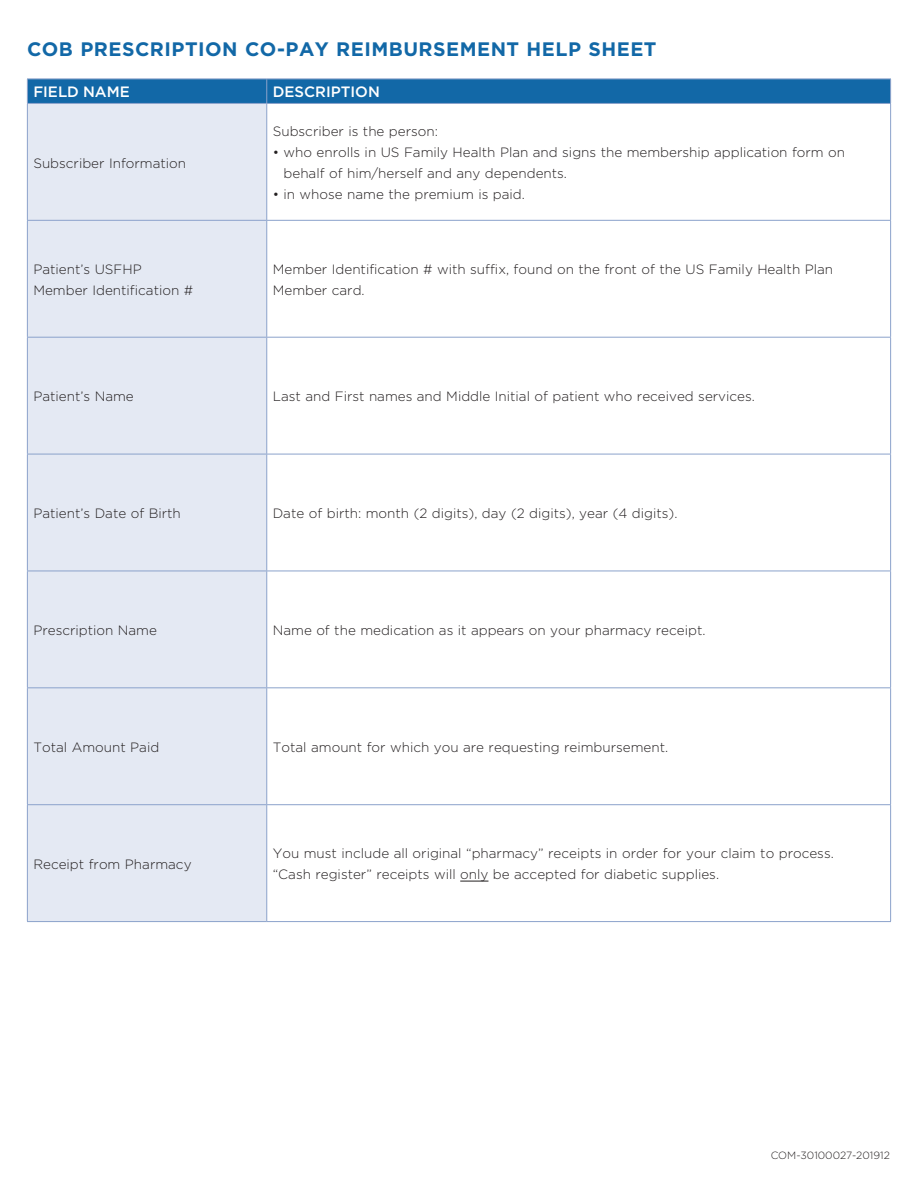
<style>
.page{position:relative;width:918px;height:1188px;background:#fff}
.page>*{position:absolute;margin:0;border:0;box-sizing:border-box;transform-origin:0 0}
.t1{font:700 19.5px "Gotham";letter-spacing:.025em;color:#1268a7}
.t2{font:500 15px "Gotham";color:#fff}
.t3{font:300 13.5px/21px "Gotham";color:#231f20}
.t4{font:300 10.5px "Gotham";color:#231f20}
</style>
<div class="page">
<div style="left:28px;top:104px;width:238px;height:817px;background:#e4e9f3"></div>
<div style="left:27px;top:79px;width:864px;height:24px;background:#1268a7"></div>
<hr style="left:27px;top:104px;width:1px;height:116px;background:#8ba2cb">
<hr style="left:27px;top:221px;width:1px;height:116px;background:#8ba2cb">
<hr style="left:27px;top:338px;width:1px;height:116px;background:#8ba2cb">
<hr style="left:27px;top:454px;width:1px;height:117px;background:#8ba2cb">
<hr style="left:27px;top:571px;width:1px;height:116px;background:#8ba2cb">
<hr style="left:27px;top:688px;width:1px;height:116px;background:#8ba2cb">
<hr style="left:27px;top:805px;width:1px;height:116px;background:#8ba2cb">
<hr style="left:27px;top:103px;width:240px;height:1px;background:#8ba2cb">
<hr style="left:27px;top:220px;width:240px;height:1px;background:#8ba2cb">
<hr style="left:27px;top:337px;width:240px;height:1px;background:#8ba2cb">
<hr style="left:27px;top:454px;width:240px;height:1px;background:#8ba2cb">
<hr style="left:27px;top:571px;width:240px;height:1px;background:#8ba2cb">
<hr style="left:27px;top:687px;width:240px;height:1px;background:#8ba2cb">
<hr style="left:27px;top:804px;width:240px;height:1px;background:#8ba2cb">
<hr style="left:27px;top:921px;width:240px;height:1px;background:#8ba2cb">
<hr style="left:266px;top:104px;width:1px;height:116px;background:#8ba2cb">
<hr style="left:266px;top:221px;width:1px;height:116px;background:#8ba2cb">
<hr style="left:266px;top:338px;width:1px;height:116px;background:#8ba2cb">
<hr style="left:266px;top:454px;width:1px;height:117px;background:#8ba2cb">
<hr style="left:266px;top:571px;width:1px;height:116px;background:#8ba2cb">
<hr style="left:266px;top:688px;width:1px;height:116px;background:#8ba2cb">
<hr style="left:266px;top:805px;width:1px;height:116px;background:#8ba2cb">
<hr style="left:267px;top:103px;width:624px;height:1px;background:#8ba2cb">
<hr style="left:890px;top:104px;width:1px;height:116px;background:#8ba2cb">
<hr style="left:890px;top:221px;width:1px;height:116px;background:#8ba2cb">
<hr style="left:890px;top:338px;width:1px;height:116px;background:#8ba2cb">
<hr style="left:890px;top:454px;width:1px;height:117px;background:#8ba2cb">
<hr style="left:890px;top:571px;width:1px;height:116px;background:#8ba2cb">
<hr style="left:890px;top:688px;width:1px;height:116px;background:#8ba2cb">
<hr style="left:890px;top:805px;width:1px;height:116px;background:#8ba2cb">
<hr style="left:267px;top:220px;width:624px;height:1px;background:#8ba2cb">
<hr style="left:267px;top:337px;width:624px;height:1px;background:#8ba2cb">
<hr style="left:267px;top:454px;width:624px;height:1px;background:#8ba2cb">
<hr style="left:267px;top:571px;width:624px;height:1px;background:#8ba2cb">
<hr style="left:267px;top:687px;width:624px;height:1px;background:#8ba2cb">
<hr style="left:267px;top:804px;width:624px;height:1px;background:#8ba2cb">
<hr style="left:267px;top:921px;width:624px;height:1px;background:#8ba2cb">
<svg style="left:460px;top:881px;width:28px;height:1px"></svg>
<p class="t1" style="left:27px;top:36px;width:631px">COB PRESCRIPTION CO-PAY REIMBURSEMENT HELP SHEET</p>
<p class="t2" style="left:33px;top:84px;width:98px">FIELD NAME</p>
<p class="t2" style="left:273px;top:84px;width:109px">DESCRIPTION</p>
<p class="t3" style="left:33px;top:152px;width:154px">Subscriber Information</p>
<p class="t3" style="left:273px;top:121px;width:167px">Subscriber is the person:</p>
<p class="t3" style="left:284px;top:142px;width:563px;text-indent:-11px">• who enrolls in US Family Health Plan and signs the membership application form on behalf of him/herself and any dependents.</p>
<p class="t3" style="left:273px;top:184px;width:254px">• in whose name the premium is paid.</p>
<p class="t3" style="left:33px;top:258px;width:161px">Patient’s USFHP<br>Member Identification #</p>
<p class="t3" style="left:273px;top:258px;width:562px">Member Identification # with suffix, found on the front of the US Family Health Plan<br>Member card.</p>
<p class="t3" style="left:33px;top:386px;width:102px">Patient’s Name</p>
<p class="t3" style="left:273px;top:386px;width:484px">Last and First names and Middle Initial of patient who received services.</p>
<p class="t3" style="left:33px;top:503px;width:149px">Patient’s Date of Birth</p>
<p class="t3" style="left:273px;top:503px;width:406px">Date of birth: month (2 digits), day (2 digits), year (4 digits).</p>
<p class="t3" style="left:33px;top:620px;width:125px">Prescription Name</p>
<p class="t3" style="left:273px;top:620px;width:434px">Name of the medication as it appears on your pharmacy receipt.</p>
<p class="t3" style="left:33px;top:736px;width:127px">Total Amount Paid</p>
<p class="t3" style="left:273px;top:736px;width:397px">Total amount for which you are requesting reimbursement.</p>
<p class="t3" style="left:33px;top:853px;width:160px">Receipt from Pharmacy</p>
<p class="t3" style="left:273px;top:843px;width:563px">You must include all original “pharmacy” receipts in order for your claim to process. “Cash register” receipts will only be accepted for diabetic supplies.</p>
<p class="t4" style="left:771px;top:1150px;width:121px">COM-30100027-201912</p>
</div>
